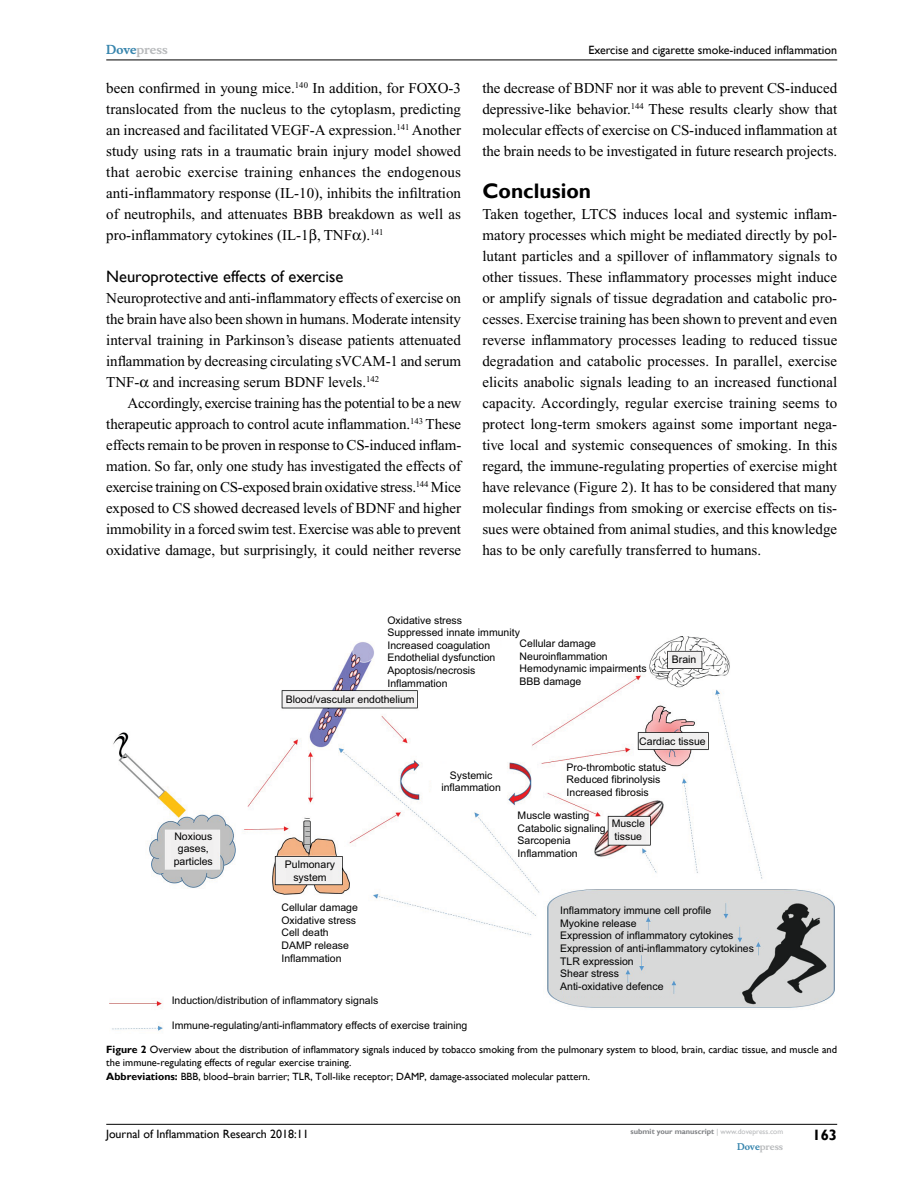
<style>
.page{position:relative;width:918px;height:1188px;background:#fff}
.page>*{position:absolute;margin:0;border:0;box-sizing:border-box;transform-origin:0 0}
.t1{font:700 21px "Gill Sans";color:#000}
.t2{font:16.5px "Gill Sans";color:#000}
.t3{font:15px/21px "Times New Roman";color:#000;text-align:justify}
.t4{font:700 15px "Gill Sans";color:#000}
.t5{font:12px "Gill Sans";color:#000}
.t6{font:700 12px "Musee";color:#b8babc}
.t7{font:10.5px/12.6px "Arial";color:#000}
.t8{font:10.5px/13.5px "Gill Sans";color:#000}
.t9{font:700 9px "Musee";color:#b8babc}
.t10{font:700 7.5px "Gill Sans";color:#808285}
.s1{color:#3785ad}
.s2{font-weight:700}
.s3{font-weight:400;color:#b8babc}
</style>
<div class="page">
<hr style="left:106px;top:1124px;width:731px;height:1px;background:#000">
<hr style="left:106px;top:60px;width:731px;height:1px;background:#000">
<img style="left:109px;top:636px;width:725px;height:396px">
<p class="t6" style="left:106px;top:43px;width:63px"><span class="s1">Dove</span>press</p>
<p class="t3" style="left:106px;top:77px;width:356px">been confirmed in young mice.<sup>140</sup> In addition, for FOXO-3 translocated from the nucleus to the cytoplasm, predicting an increased and facilitated VEGF-A expression.<sup>141</sup> Another study using rats in a traumatic brain injury model showed that aerobic exercise training enhances the endogenous anti-inflammatory response (IL-10), inhibits the infiltration of neutrophils, and attenuates BBB breakdown as well as pro-inflammatory cytokines (IL-1 , TNF ).<sup>141</sup></p>
<p class="t2" style="left:106px;top:266px;width:239px">Neuroprotective effects of exercise</p>
<p class="t3" style="left:106px;top:287px;width:356px">Neuroprotective and anti-inflammatory effects of exercise on the brain have also been shown in humans. Moderate intensity interval training in Parkinson’s disease patients attenuated inflammation by decreasing circulating sVCAM-1 and serum TNF- and increasing serum BDNF levels.<sup>142</sup></p>
<p class="t3" style="left:106px;top:392px;width:357px;text-indent:21px">Accordingly, exercise training has the potential to be a new therapeutic approach to control acute inflammation.<sup>143</sup> These effects remain to be proven in response to CS-induced inflam&shy;mation. So far, only one study has investigated the effects of exercise training on CS-exposed brain oxidative stress.<sup>144</sup> Mice exposed to CS showed decreased levels of BDNF and higher immobility in a forced swim test. Exercise was able to prevent oxidative damage, but surprisingly, it could neither reverse</p>
<p class="t5" style="left:588px;top:43px;width:250px">Exercise and cigarette smoke-induced inflammation</p>
<p class="t3" style="left:482px;top:77px;width:356px">the decrease of BDNF nor it was able to prevent CS-induced depressive-like behavior.<sup>144</sup> These results clearly show that molecular effects of exercise on CS-induced inflammation at the brain needs to be investigated in future research projects.</p>
<h1 class="t1" style="left:482px;top:178px;width:110px">Conclusion</h1>
<p class="t3" style="left:482px;top:203px;width:356px">Taken together, LTCS induces local and systemic inflam&shy;matory processes which might be mediated directly by pol&shy;lutant particles and a spillover of inflammatory signals to other tissues. These inflammatory processes might induce or amplify signals of tissue degradation and catabolic pro&shy;cesses. Exercise training has been shown to prevent and even reverse inflammatory processes leading to reduced tissue degradation and catabolic processes. In parallel, exercise elicits anabolic signals leading to an increased functional capacity. Accordingly, regular exercise training seems to protect long-term smokers against some important nega&shy;tive local and systemic consequences of smoking. In this regard, the immune-regulating properties of exercise might have relevance (Figure 2). It has to be considered that many molecular findings from smoking or exercise effects on tis&shy;sues were obtained from animal studies, and this knowledge has to be only carefully transferred to humans.</p>
<p class="t7" style="left:387px;top:614px;width:134px">Oxidative stress<br>Suppressed innate immunity<br>Increased coagulation<br>Endothelial dysfunction<br>Apoptosis/necrosis<br>Inflammation</p>
<p class="t7" style="left:520px;top:637px;width:129px">Cellular damage<br>Neuroinflammation<br>Hemodynamic impairments<br>BBB damage</p>
<p class="t7" style="left:286px;top:693px;width:130px">Blood/vascular endothelium</p>
<p class="t7" style="left:672px;top:653px;width:26px">Brain</p>
<p class="t7" style="left:441px;top:769px;width:61px;text-align:center">Systemic inflammation</p>
<p class="t7" style="left:174px;top:830px;width:41px;text-align:center">Noxious gases, particles</p>
<p class="t7" style="left:285px;top:858px;width:52px;text-align:center">Pulmonary system</p>
<p class="t7" style="left:281px;top:901px;width:78px">Cellular damage<br>Oxidative stress<br>Cell death<br>DAMP release<br>Inflammation</p>
<p class="t7" style="left:172px;top:994px;width:208px">Induction/distribution of inflammatory signals</p>
<p class="t7" style="left:172px;top:1019px;width:297px">Immune-regulating/anti-inflammatory effects of exercise training</p>
<p class="t7" style="left:639px;top:735px;width:68px">Cardiac tissue</p>
<p class="t7" style="left:567px;top:761px;width:101px">Pro-thrombotic status<br>Reduced fibrinolysis<br>Increased fibrosis</p>
<p class="t7" style="left:518px;top:809px;width:90px">Muscle wasting<br>Catabolic signaling<br>Sarcopenia<br>Inflammation</p>
<p class="t7" style="left:612px;top:817px;width:35px">Muscle tissue</p>
<p class="t7" style="left:560px;top:904px;width:195px">Inflammatory immune cell profile<br>Myokine release<br>Expression of inflammatory cytokines<br>Expression of anti-inflammatory cytokines<br>TLR expression<br>Shear stress<br>Anti-oxidative defence</p>
<p class="t8" style="left:106px;top:1042px;width:732px"><span class="s2">Figure 2</span> Overview about the distribution of inflammatory signals induced by tobacco smoking from the pulmonary system to blood, brain, cardiac tissue, and muscle and the immune-regulating effects of regular exercise training.<br><span class="s2">Abbreviations:</span> BBB, blood–brain barrier; TLR, Toll-like receptor; DAMP, damage-associated molecular pattern.</p>
<p class="t5" style="left:106px;top:1127px;width:204px">Journal of Inflammation Research 2018:11</p>
<p class="t10" style="left:631px;top:1127px;width:154px">submit your manuscript <span class="s3">| www.dovepress.com</span></p>
<p class="t9" style="left:737px;top:1141px;width:48px"><span class="s1">Dove</span>press</p>
<p class="t4" style="left:812px;top:1126px;width:26px">163</p>
</div>
